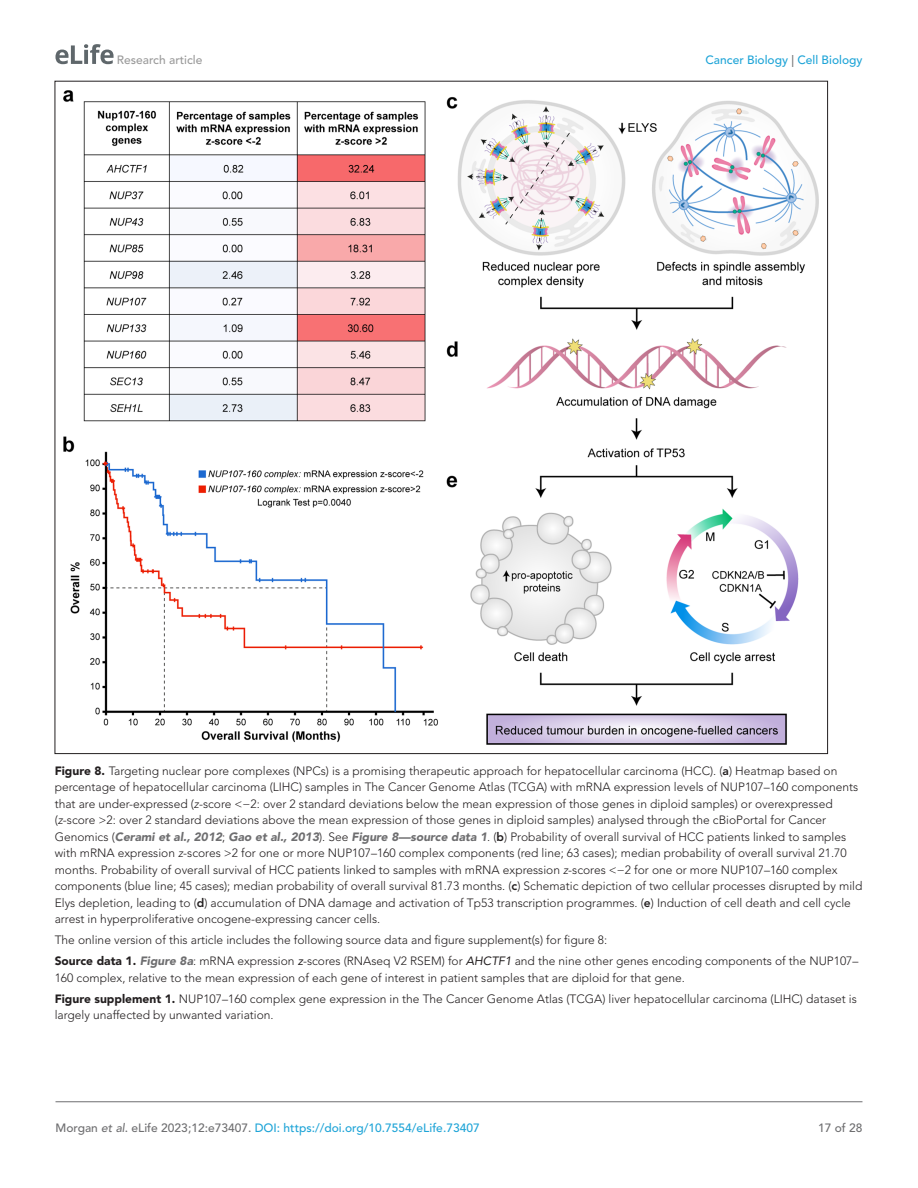
<style>
.page{position:relative;width:918px;height:1188px;background:#fff}
.page>*{position:absolute;margin:0;border:0;box-sizing:border-box;transform-origin:0 0}
.t1{font:300 12px/16.5px "Avenir LT Std";color:#231f20}
.t2{font:500 12px "Avenir LT Std";color:#1ea4d7}
.t3{font:500 12px "Avenir LT Std";color:#9a9a9a}
.t4{font:500 12px "Avenir LT Std";color:#6e6e70}
.s1{color:#6e6e70}
.s2{font-weight:900}
.s3{font-weight:800}
.s4{font-style:italic}
.s5{font-weight:900;font-style:italic;color:#6e6e70}
.s6{font-weight:400;font-style:italic}
.s7{font-style:italic;color:#6e6e70}
</style>
<div class="page">
<svg style="left:55px;top:44px;width:59px;height:20px"></svg>
<hr style="left:56px;top:1101px;width:806px;height:1px;background:#6e6e70">
<img style="left:64px;top:90px;width:755px;height:655px">
<p class="t3" style="left:117px;top:53px;width:87px">Research article</p>
<p class="t2" style="left:706px;top:53px;width:158px">Cancer Biology <span class="s1">|</span> Cell Biology</p>
<p class="t1" style="left:55px;top:762px;width:809px"><span class="s2">Figure 8.</span> Targeting nuclear pore complexes (NPCs) is a promising therapeutic approach for hepatocellular carcinoma (HCC). (<span class="s3">a</span>) Heatmap based on percentage of hepatocellular carcinoma (LIHC) samples in The Cancer Genome Atlas (TCGA) with mRNA expression levels of NUP107–160 components that are under-expressed (<span class="s4">z</span>-score &lt;−2: over 2 standard deviations below the mean expression of those genes in diploid samples) or overexpressed (<span class="s4">z</span>-score &gt;2: over 2 standard deviations above the mean expression of those genes in diploid samples) analysed through the cBioPortal for Cancer Genomics (<span class="s5">Cerami et al., 2012</span>; <span class="s5">Gao et al., 2013</span>). See <span class="s5">Figure 8—source data 1</span>. (<span class="s3">b</span>) Probability of overall survival of HCC patients linked to samples with mRNA expression <span class="s4">z</span>-scores &gt;2 for one or more NUP107–160 complex components (red line; 63 cases); median probability of overall survival 21.70 months. Probability of overall survival of HCC patients linked to samples with mRNA expression <span class="s4">z</span>-scores &lt;−2 for one or more NUP107–160 complex components (blue line; 45 cases); median probability of overall survival 81.73 months. (<span class="s3">c</span>) Schematic depiction of two cellular processes disrupted by mild Elys depletion, leading to (<span class="s3">d</span>) accumulation of DNA damage and activation of Tp53 transcription programmes. (<span class="s3">e</span>) Induction of cell death and cell cycle arrest in hyperproliferative oncogene-expressing cancer cells.</p>
<p class="t1" style="left:55px;top:930px;width:805px;line-height:21px">The online version of this article includes the following source data and figure supplement(s) for figure 8:<br><span class="s2">Source data 1.</span> <span class="s5">Figure 8a</span>: mRNA expression <span class="s6">z</span>-scores (RNAseq V2 RSEM) for <span class="s6">AHCTF1</span> and the nine other genes encoding components of the NUP107–</p>
<p class="t1" style="left:55px;top:967px;width:804px;line-height:21px">160 complex, relative to the mean expression of each gene of interest in patient samples that are diploid for that gene.<br><span class="s2">Figure supplement 1.</span> NUP107–160 complex gene expression in the The Cancer Genome Atlas (TCGA) liver hepatocellular carcinoma (LIHC) dataset is</p>
<p class="t1" style="left:55px;top:1007px;width:220px">largely unaffected by unwanted variation.</p>
<p class="t2" style="left:56px;top:1121px;width:426px"><span class="s1">Morgan</span> <span class="s7">et al</span><span class="s1">. eLife 2023;12:e73407.</span> DOI: https://doi.org/10.7554/eLife.73407</p>
<p class="t4" style="left:818px;top:1121px;width:46px">17 of 28</p>
</div>
